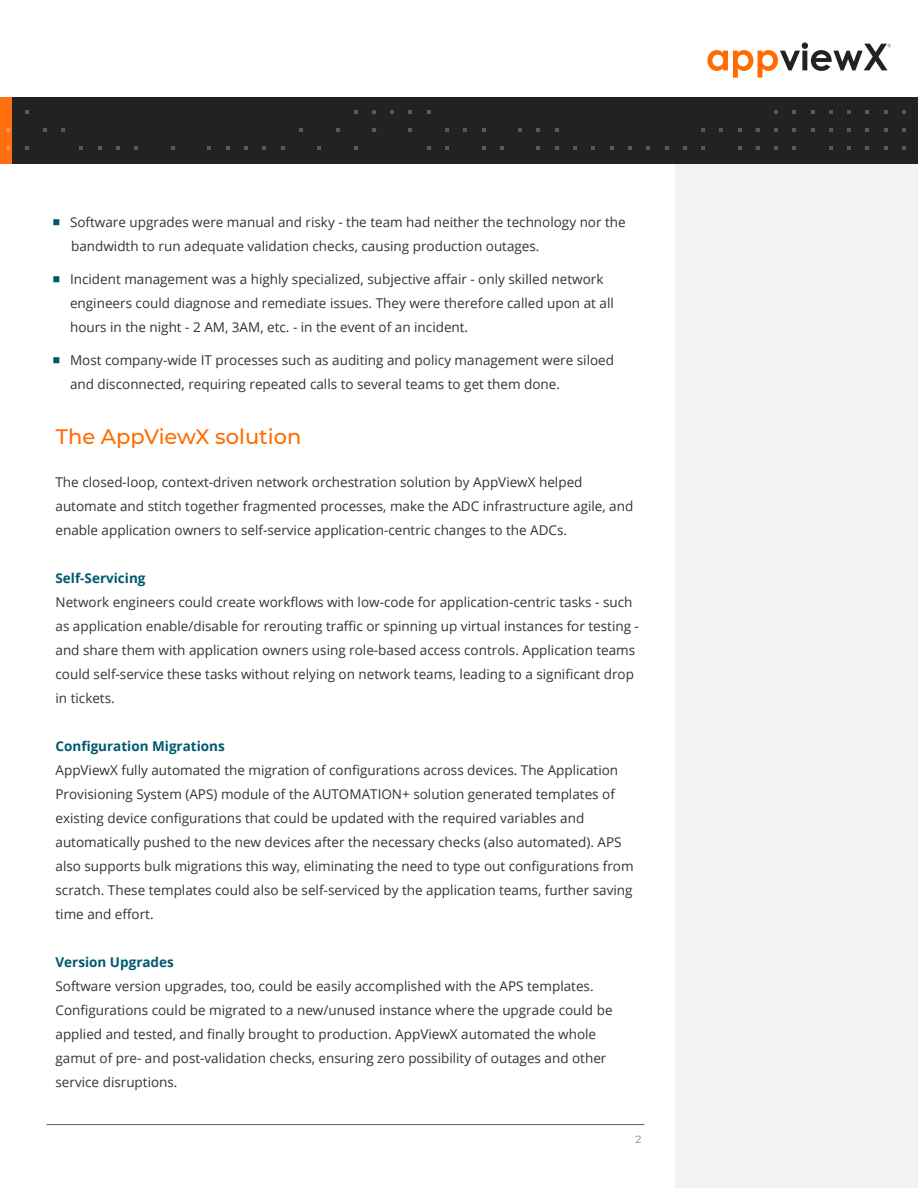
<style>
.page{position:relative;width:918px;height:1188px;background:#fff}
.page>*{position:absolute;margin:0;border:0;box-sizing:border-box;transform-origin:0 0}
.t1{font:500 21px "Montserrat";color:#ff6b00}
.t2{font:13.5px/24px "Open Sans";color:#333}
.t3{font:700 13.5px "Open Sans";color:#00586f}
.t4{font:10.5px "Montserrat";color:#858585}
</style>
<div class="page">
<div style="left:676px;top:159px;width:242px;height:1029px;background:#f2f2f2"></div>
<div style="left:0;top:97px;width:918px;height:66px;background:#222"></div>
<div style="left:0;top:97px;width:12px;height:66px;background:#ff6e0f"></div>
<svg style="left:25px;top:110px;width:4px;height:4px"></svg>
<svg style="left:354px;top:110px;width:4px;height:4px"></svg>
<svg style="left:6px;top:128px;width:4px;height:4px"></svg>
<svg style="left:43px;top:128px;width:4px;height:4px"></svg>
<svg style="left:61px;top:128px;width:4px;height:4px"></svg>
<svg style="left:299px;top:128px;width:4px;height:4px"></svg>
<svg style="left:336px;top:128px;width:4px;height:4px"></svg>
<svg style="left:6px;top:146px;width:4px;height:4px"></svg>
<svg style="left:25px;top:146px;width:4px;height:4px"></svg>
<svg style="left:79px;top:146px;width:4px;height:4px"></svg>
<svg style="left:98px;top:146px;width:4px;height:4px"></svg>
<svg style="left:116px;top:146px;width:4px;height:4px"></svg>
<svg style="left:134px;top:146px;width:4px;height:4px"></svg>
<svg style="left:171px;top:146px;width:4px;height:4px"></svg>
<svg style="left:207px;top:146px;width:4px;height:4px"></svg>
<svg style="left:226px;top:146px;width:4px;height:4px"></svg>
<svg style="left:244px;top:146px;width:4px;height:4px"></svg>
<svg style="left:262px;top:146px;width:4px;height:4px"></svg>
<svg style="left:281px;top:146px;width:4px;height:4px"></svg>
<svg style="left:317px;top:146px;width:4px;height:4px"></svg>
<svg style="left:354px;top:146px;width:4px;height:4px"></svg>
<svg style="left:372px;top:110px;width:4px;height:4px"></svg>
<svg style="left:390px;top:110px;width:4px;height:4px"></svg>
<svg style="left:408px;top:110px;width:4px;height:4px"></svg>
<svg style="left:427px;top:110px;width:4px;height:4px"></svg>
<svg style="left:372px;top:128px;width:4px;height:4px"></svg>
<svg style="left:408px;top:128px;width:4px;height:4px"></svg>
<svg style="left:445px;top:128px;width:4px;height:4px"></svg>
<svg style="left:463px;top:128px;width:4px;height:4px"></svg>
<svg style="left:482px;top:128px;width:4px;height:4px"></svg>
<svg style="left:518px;top:128px;width:4px;height:4px"></svg>
<svg style="left:536px;top:128px;width:4px;height:4px"></svg>
<svg style="left:555px;top:128px;width:4px;height:4px"></svg>
<svg style="left:701px;top:128px;width:4px;height:4px"></svg>
<svg style="left:719px;top:128px;width:4px;height:4px"></svg>
<svg style="left:738px;top:128px;width:4px;height:4px"></svg>
<svg style="left:427px;top:146px;width:4px;height:4px"></svg>
<svg style="left:445px;top:146px;width:4px;height:4px"></svg>
<svg style="left:482px;top:146px;width:4px;height:4px"></svg>
<svg style="left:500px;top:146px;width:4px;height:4px"></svg>
<svg style="left:536px;top:146px;width:4px;height:4px"></svg>
<svg style="left:555px;top:146px;width:4px;height:4px"></svg>
<svg style="left:573px;top:146px;width:4px;height:4px"></svg>
<svg style="left:591px;top:146px;width:4px;height:4px"></svg>
<svg style="left:610px;top:146px;width:4px;height:4px"></svg>
<svg style="left:628px;top:146px;width:4px;height:4px"></svg>
<svg style="left:646px;top:146px;width:4px;height:4px"></svg>
<svg style="left:665px;top:146px;width:4px;height:4px"></svg>
<svg style="left:683px;top:146px;width:4px;height:4px"></svg>
<svg style="left:701px;top:146px;width:4px;height:4px"></svg>
<svg style="left:738px;top:146px;width:4px;height:4px"></svg>
<svg style="left:774px;top:110px;width:4px;height:4px"></svg>
<svg style="left:792px;top:110px;width:4px;height:4px"></svg>
<svg style="left:811px;top:110px;width:4px;height:4px"></svg>
<svg style="left:829px;top:110px;width:4px;height:4px"></svg>
<svg style="left:847px;top:110px;width:4px;height:4px"></svg>
<svg style="left:865px;top:110px;width:4px;height:4px"></svg>
<svg style="left:884px;top:110px;width:4px;height:4px"></svg>
<svg style="left:902px;top:110px;width:4px;height:4px"></svg>
<svg style="left:756px;top:128px;width:4px;height:4px"></svg>
<svg style="left:774px;top:128px;width:4px;height:4px"></svg>
<svg style="left:792px;top:128px;width:4px;height:4px"></svg>
<svg style="left:811px;top:128px;width:4px;height:4px"></svg>
<svg style="left:829px;top:128px;width:4px;height:4px"></svg>
<svg style="left:847px;top:128px;width:4px;height:4px"></svg>
<svg style="left:865px;top:128px;width:4px;height:4px"></svg>
<svg style="left:884px;top:128px;width:4px;height:4px"></svg>
<svg style="left:902px;top:128px;width:4px;height:4px"></svg>
<svg style="left:756px;top:146px;width:4px;height:4px"></svg>
<svg style="left:774px;top:146px;width:4px;height:4px"></svg>
<svg style="left:792px;top:146px;width:4px;height:4px"></svg>
<svg style="left:829px;top:146px;width:4px;height:4px"></svg>
<svg style="left:847px;top:146px;width:4px;height:4px"></svg>
<svg style="left:865px;top:146px;width:4px;height:4px"></svg>
<svg style="left:884px;top:146px;width:4px;height:4px"></svg>
<svg style="left:902px;top:146px;width:4px;height:4px"></svg>
<hr style="left:47px;top:1124px;width:597px;height:1px;background:#5c5c5c">
<svg style="left:707px;top:42px;width:184px;height:36px"></svg>
<p class="t2" style="left:70px;top:210px;width:557px">Software upgrades were manual and risky - the team had neither the technology nor the bandwidth to run adequate validation checks, causing production outages.</p>
<p class="t2" style="left:70px;top:267px;width:545px">Incident management was a highly specialized, subjective affair - only skilled network engineers could diagnose and remediate issues. They were therefore called upon at all hours in the night - 2 AM, 3AM, etc. - in the event of an incident.</p>
<p class="t2" style="left:70px;top:348px;width:546px">Most company-wide IT processes such as auditing and policy management were siloed and disconnected, requiring repeated calls to several teams to get them done.</p>
<h1 class="t1" style="left:56px;top:422px;width:247px">The AppViewX solution</h1>
<p class="t2" style="left:56px;top:470px;width:579px">The closed-loop, context-driven network orchestration solution by AppViewX helped automate and stitch together fragmented processes, make the ADC infrastructure agile, and enable application owners to self-service application-centric changes to the ADCs.</p>
<p class="t3" style="left:56px;top:569px;width:92px">Self-Servicing</p>
<p class="t2" style="left:56px;top:590px;width:585px">Network engineers could create workflows with low-code for application-centric tasks - such as application enable/disable for rerouting traffic or spinning up virtual instances for testing - and share them with application owners using role-based access controls. Application teams could self-service these tasks without relying on network teams, leading to a significant drop in tickets.</p>
<p class="t3" style="left:56px;top:737px;width:171px">Configuration Migrations</p>
<p class="t2" style="left:56px;top:758px;width:580px">AppViewX fully automated the migration of configurations across devices. The Application Provisioning System (APS) module of the AUTOMATION+ solution generated templates of existing device configurations that could be updated with the required variables and automatically pushed to the new devices after the necessary checks (also automated). APS also supports bulk migrations this way, eliminating the need to type out configurations from scratch. These templates could also be self-serviced by the application teams, further saving time and effort.</p>
<p class="t3" style="left:56px;top:953px;width:120px">Version Upgrades</p>
<p class="t2" style="left:56px;top:974px;width:559px">Software version upgrades, too, could be easily accomplished with the APS templates.<br>Configurations could be migrated to a new/unused instance where the upgrade could be applied and tested, and finally brought to production. AppViewX automated the whole gamut of pre- and post-validation checks, ensuring zero possibility of outages and other service disruptions.</p>
<p class="t4" style="left:636px;top:1132px;width:7px">2</p>
</div>
